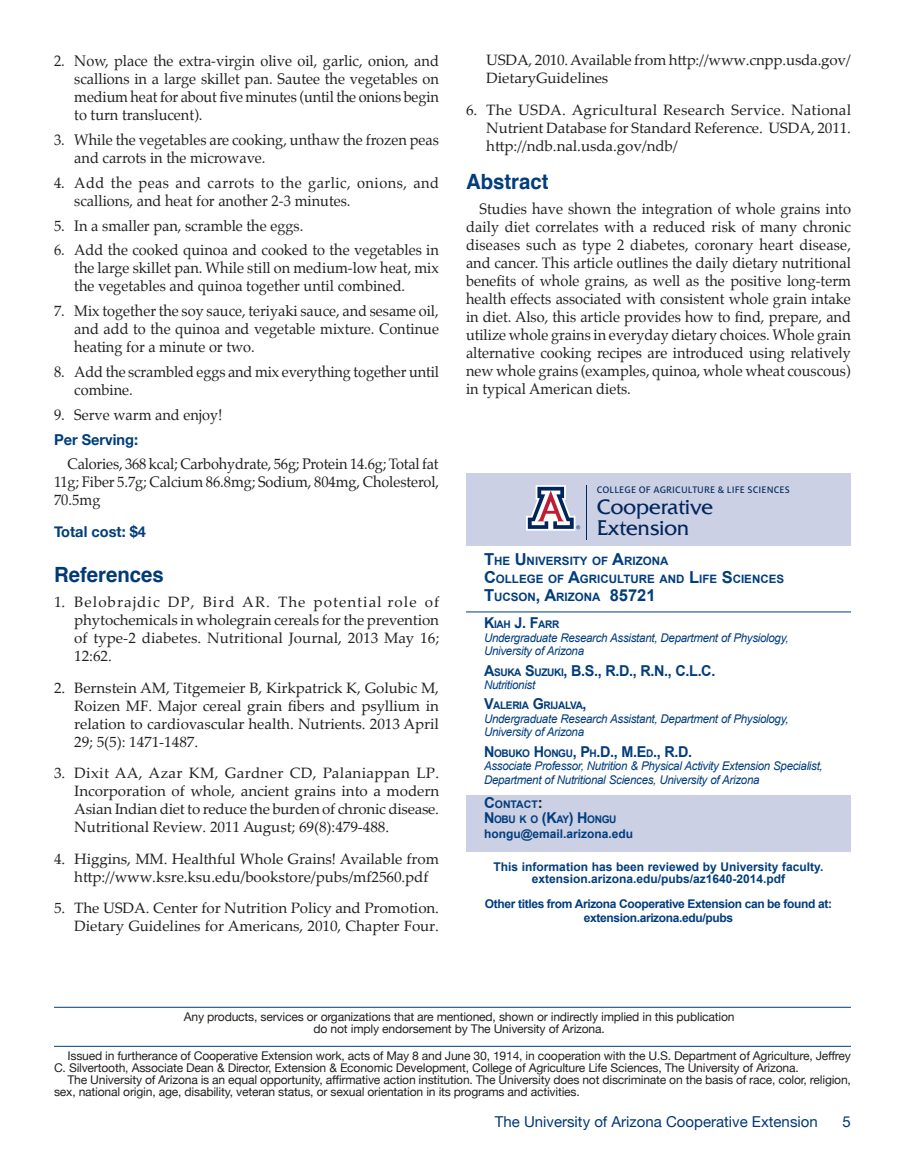
<style>
.page{position:relative;width:905px;height:1175px;background:#fff}
.page>*{position:absolute;margin:0;border:0;box-sizing:border-box;transform-origin:0 0}
.t1{font:21px/21px "Friz Qua";letter-spacing:-.02em;color:#00255b}
.Subhead_1{font:700 21px "Helvetica";color:#013a78}
.Subhead_1-2{font:700 21px "Helvetica";color:#013d7d}
.t2{font:15px/18px "Palatino";color:#231f20;text-align:justify}
.t3{font:15px/18px "Palatino Linotype";color:#231f20;text-align:justify}
.t4{font:15px/18px "Palatino";letter-spacing:.035em;color:#231f20}
.t5{font:700 15px "Arial";color:#013d7d;scale:.96 1}
.t6{font:15px "Helvetica Neue";color:#013775}
.t7{font:700 15px "Helvetica Neue";color:#013d7d}
.t8{font:700 15px "Arial";color:#231f20}
.t9{font:12px/12px "Helvetica Neue";letter-spacing:-.01em;color:#231f20}
.t10{font:italic 12px/13.5px "Arial";letter-spacing:-.025em;color:#013d7d;scale:.96 1}
.t11{font:700 12px "Arial";color:#013d7d}
.t12{font:12px "Helvetica Neue";letter-spacing:-.03em;color:#231f20}
.t13{font:700 12px "Arial";letter-spacing:-.03em;color:#013d7d}
.t14{font:700 11.55px "Arial";color:#013d7d}
.t15{font:700 10.5px "Arial";letter-spacing:-.035em;color:#013d7d;scale:.96 1}
.t16{font:10.5px "Milo OT Text";letter-spacing:.01em;color:#00255b}
.t17{font:700 10.5px "Arial";letter-spacing:-.035em;color:#013d7d}
.s1{font-size:16.5px}
.s2{font-size:15px}
.s3{font-size:10.5px}
</style>
<div class="page">
<div style="left:466px;top:795px;width:384px;height:56px;background:#cbd0e4"></div>
<div style="left:466px;top:473px;width:384px;height:72px;background:#cbd0e4"></div>
<hr style="left:466px;top:611px;width:384px;height:1px;background:#013d7d">
<hr style="left:54px;top:1006px;width:796px;height:1px;background:#013d7d">
<hr style="left:54px;top:1046px;width:796px;height:1px;background:#013d7d">
<svg style="left:526px;top:485px;width:54px;height:45px"></svg>
<hr style="left:586px;top:485px;width:1px;height:55px;background:#00255b">
<p class="t2" style="left:74px;top:52px;width:366px;text-indent:-20px">2. Now, place the extra-virgin olive oil, garlic, onion, and scallions in a large skillet pan. Sautee the vegetables on medium heat for about five minutes (until the onions begin to turn translucent).</p>
<p class="t2" style="left:74px;top:131px;width:366px;text-indent:-20px">3. While the vegetables are cooking, unthaw the frozen peas and carrots in the microwave.</p>
<p class="t4" style="left:74px;top:174px;width:366px;text-indent:-20px">4. Add the peas and carrots to the garlic, onions, and scallions, and heat for another 2-3 minutes.</p>
<p class="t2" style="left:54px;top:216px;width:251px">5. In a smaller pan, scramble the eggs.</p>
<p class="t2" style="left:74px;top:241px;width:366px;text-indent:-20px">6. Add the cooked quinoa and cooked to the vegetables in the large skillet pan. While still on medium-low heat, mix the vegetables and quinoa together until combined.</p>
<p class="t2" style="left:74px;top:302px;width:366px;text-indent:-20px">7. Mix together the soy sauce, teriyaki sauce, and sesame oil, and add to the quinoa and vegetable mixture. Continue heating for a minute or two.</p>
<p class="t2" style="left:74px;top:363px;width:366px;text-indent:-20px">8. Add the scrambled eggs and mix everything together until combine.</p>
<p class="t2" style="left:54px;top:405px;width:170px">9. Serve warm and enjoy!</p>
<p class="t7" style="left:54px;top:427px;width:86px">Per Serving:</p>
<p class="t2" style="left:54px;top:455px;width:386px;text-indent:14px">Calories, 368 kcal; Carbohydrate, 56g; Protein 14.6g; Total fat 11g; Fiber 5.7g; Calcium 86.8mg; Sodium, 804mg, Cholesterol, 70.5mg</p>
<p class="t7" style="left:54px;top:519px;width:93px">Total cost: $4</p>
<p class="Subhead_1" style="left:54px;top:558px;width:111px">References</p>
<p class="t3" style="left:74px;top:592px;width:367px;text-indent:-20px">1. Belobrajdic DP, Bird AR. The potential role of phytochemicals in wholegrain cereals for the prevention of type-2 diabetes. Nutritional Journal, 2013 May 16; 12:62.</p>
<p class="t3" style="left:74px;top:678px;width:366px;text-indent:-20px">2. Bernstein AM, Titgemeier B, Kirkpatrick K, Golubic M, Roizen MF. Major cereal grain fibers and psyllium in relation to cardiovascular health. Nutrients. 2013 April 29; 5(5): 1471-1487.</p>
<p class="t3" style="left:74px;top:763px;width:367px;text-indent:-20px">3. Dixit AA, Azar KM, Gardner CD, Palaniappan LP.<br>Incorporation of whole, ancient grains into a modern Asian Indian diet to reduce the burden of chronic disease.<br>Nutritional Review. 2011 August; 69(8):479-488.</p>
<p class="t3" style="left:74px;top:849px;width:366px;text-indent:-20px">4. Higgins, MM. Healthful Whole Grains! Available from http://www.ksre.ksu.edu/bookstore/pubs/mf2560.pdf</p>
<p class="t3" style="left:54px;top:898px;width:387px;text-align:right">5. The USDA. Center for Nutrition Policy and Promotion.<br>Dietary Guidelines for Americans, 2010, Chapter Four.</p>
<p class="t3" style="left:486px;top:50px;width:366px">USDA, 2010. Available from http://www.cnpp.usda.gov/<br>DietaryGuidelines</p>
<p class="t3" style="left:486px;top:100px;width:367px;text-indent:-20px">6. The USDA. Agricultural Research Service. National Nutrient Database for Standard Reference. USDA, 2011. http://ndb.nal.usda.gov/ndb/</p>
<p class="Subhead_1-2" style="left:466px;top:165px;width:84px">Abstract</p>
<p class="t2" style="left:466px;top:200px;width:386px;text-indent:14px">Studies have shown the integration of whole grains into daily diet correlates with a reduced risk of many chronic diseases such as type 2 diabetes, coronary heart disease, and cancer. This article outlines the daily dietary nutritional benefits of whole grains, as well as the positive long-term health effects associated with consistent whole grain intake in diet. Also, this article provides how to find, prepare, and utilize whole grains in everyday dietary choices. Whole grain alternative cooking recipes are introduced using relatively new whole grains (examples, quinoa, whole wheat couscous) in typical American diets.</p>
<p class="t16" style="left:597px;top:484px;width:194px">COLLEGE OF AGRICULTURE &amp; LIFE SCIENCES</p>
<h1 class="t1" style="left:597px;top:496px;width:118px">Cooperative<br>Extension</h1>
<p class="t14" style="left:484px;top:553px;width:186px"><span class="s1">T</span>HE <span class="s1">U</span>NIVERSITY OF <span class="s1">A</span>RIZONA</p>
<p class="t14" style="left:484px;top:571px;width:301px"><span class="s1">C</span>OLLEGE OF <span class="s1">A</span>GRICU LTU RE AND <span class="s1">L</span>IFE <span class="s1">S</span>CIENCES</p>
<p class="t14" style="left:484px;top:589px;width:173px"><span class="s1">T</span>UCSON<span class="s1">, A</span>RIZONA <span class="s1">85721</span></p>
<p class="t15" style="left:484px;top:617px;width:80px"><span class="s2">K</span>IAH <span class="s2">J. F</span>ARR</p>
<p class="t10" style="left:484px;top:631px;width:319px">Undergraduate Research Assistant, Department of Physiology,<br>University of Arizona</p>
<p class="t5" style="left:484px;top:660px;width:242px">A<span class="s3">SUKA</span> S<span class="s3">UZUKI</span>, B.S., R.D., R.N., C.L.C.</p>
<p class="t10" style="left:484px;top:678px;width:55px">Nutritionist</p>
<p class="t15" style="left:484px;top:698px;width:108px"><span class="s2">V</span>ALERIA <span class="s2">G</span>RIJALVA<span class="s2">,</span></p>
<p class="t10" style="left:484px;top:712px;width:319px">Undergraduate Research Assistant, Department of Physiology,</p>
<p class="t10" style="left:484px;top:725px;width:106px">University of Arizona</p>
<p class="t15" style="left:484px;top:746px;width:27px"><span class="s2">N</span>OBUK</p>
<p class="t5" style="left:522px;top:741px;width:178px"><span class="s3">O</span> H<span class="s3">ONGU</span>, P<span class="s3">H</span>.D., M.E<span class="s3">D</span>., R.D.</p>
<p class="t10" style="left:484px;top:759px;width:354px">Associate Professor, Nutrition &amp; Physical Activity Extension Specialist,</p>
<p class="t10" style="left:484px;top:773px;width:288px">Department of Nutritional Sciences, University of Arizona</p>
<p class="t17" style="left:484px;top:797px;width:35px"><span class="s2">C</span>ONTACT</p>
<p class="t8" style="left:538px;top:793px;width:6px">:</p>
<p class="t15" style="left:484px;top:812px;width:138px"><span class="s2">N</span> OBU K O <span class="s2">(K</span>AY<span class="s2">) H</span>ONGU</p>
<p class="t11" style="left:484px;top:826px;width:151px">hongu@email.arizona.edu</p>
<p class="t11" style="left:493px;top:858px;width:331px">This information has been reviewed by University faculty.</p>
<p class="t11" style="left:531px;top:871px;width:255px">extension.arizona.edu/pubs/az1640-2014.pdf</p>
<p class="t13" style="left:485px;top:896px;width:348px">Other titles from Arizona Cooperative Extension can be found at:</p>
<p class="t13" style="left:584px;top:909px;width:151px">extension.arizona.edu/pubs</p>
<p class="t12" style="left:184px;top:1008px;width:552px">Any products, services or organizations that are mentioned, shown or indirectly implied in this publication</p>
<p class="t9" style="left:313px;top:1023px;width:293px">do not imply endorsement by The University of Arizona.</p>
<p class="t9" style="left:54px;top:1050px;width:798px;text-indent:14px">Issued in furtherance of Cooperative Extension work, acts of May 8 and June 30, 1914, in cooperation with the U.S. Department of Agriculture, Jeffrey<br>C. Silvertooth, Associate Dean &amp; Director, Extension &amp; Economic Development, College of Agriculture Life Sciences, The University of Arizona.</p>
<p class="t9" style="left:54px;top:1074px;width:798px;text-indent:14px">The University of Arizona is an equal opportunity, affirmative action institution. The University does not discriminate on the basis of race, color, religion, sex, national origin, age, disability, veteran status, or sexual orientation in its programs and activities.</p>
<p class="t6" style="left:495px;top:1110px;width:324px">The University of Arizona Cooperative Extension</p>
<p class="t6" style="left:842px;top:1111px;width:10px">5</p>
</div>
